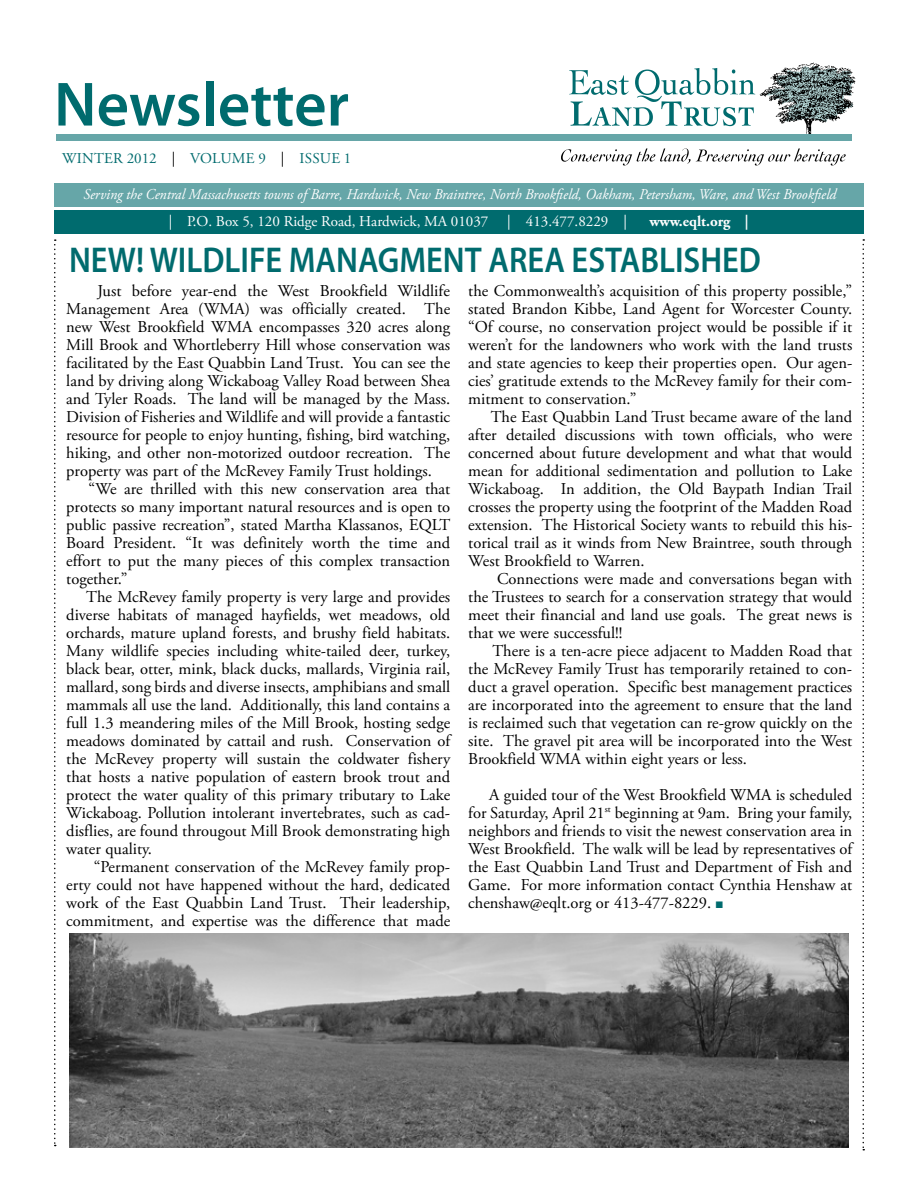
<style>
.page{position:relative;width:918px;height:1188px;background:#fff}
.page>*{position:absolute;margin:0;border:0;box-sizing:border-box;transform-origin:0 0}
.t1{font:600 63px "Myriad Pro";color:#006b6e}
.t2{font:600 36px "Myriad Pro";color:#006b6e;scale:.9 1}
.t3{font:16.5px/18px "Adobe Garamond Pro";color:#000;text-align:justify}
.t4{font:italic 15px "Adobe Garamond Pro";color:#fff;scale:.95 1}
.t5{font:15px "Adobe Garamond Pro";color:#fff}
.t6{font:15px "Adobe Garamond Pro";letter-spacing:.015em;color:#006b6e}
.t7{font:700 15px "Adobe Garamond Pro";color:#fff}
.s1{color:#000}
.s2{color:#006b6e}
</style>
<div class="page">
<div style="left:54px;top:210px;width:810px;height:23px;background:#006b6e"></div>
<img style="left:759px;top:62px;width:97px;height:72px">
<div style="left:57px;top:134px;width:795px;height:6px;background:#66a6a8"></div>
<svg style="left:569px;top:68px;width:186px;height:58px"></svg>
<div style="left:54px;top:184px;width:810px;height:23px;background:#66a6a8"></div>
<svg style="left:54px;top:239px;width:2px;height:907px"></svg>
<svg style="left:862px;top:239px;width:2px;height:911px"></svg>
<svg style="left:561px;top:148px;width:285px;height:18px"></svg>
<img style="left:69px;top:934px;width:780px;height:214px">
<h1 class="t1" style="left:54px;top:64px;width:297px">Newsletter</h1>
<p class="t6" style="left:62px;top:150px;width:291px">WINTER 2012 <span class="s1">|</span> Volume 9 <span class="s1">|</span> Issue 1</p>
<p class="t4" style="left:84px;top:186px;width:794px">Serving the Central Massachusetts towns of Barre, Hardwick, New Braintree, North Brookfield, Oakham, Petersham, Ware, and West Brookfield</p>
<p class="t5" style="left:169px;top:212px;width:321px">| P.O. Box 5, 120 Ridge Road, Hardwick, MA 01037</p>
<p class="t5" style="left:507px;top:212px;width:121px">| 413.477.8229 |</p>
<p class="t7" style="left:649px;top:213px;width:101px">www.eqlt.org |</p>
<h2 class="t2" style="left:69px;top:237px;width:770px">NEW! WILDLIFE MANAGMENT AREA ESTABLISHED</h2>
<p class="t3" style="left:66px;top:282px;width:386px;text-indent:31px">Just before year-end the West Brookfield Wildlife Management Area (WMA) was officially created. The new West Brookfield WMA encompasses 320 acres along Mill Brook and Whortleberry Hill whose conservation was facilitated by the East Quabbin Land Trust. You can see the land by driving along Wickaboag Valley Road between Shea and Tyler Roads. The land will be managed by the Mass.<br>Division of Fisheries and Wildlife and will provide a fantastic resource for people to enjoy hunting, fishing, bird watching, hiking, and other non-motorized outdoor recreation. The property was part of the McRevey Family Trust holdings.</p>
<p class="t3" style="left:66px;top:480px;width:386px;text-indent:22px">“We are thrilled with this new conservation area that protects so many important natural resources and is open to public passive recreation”, stated Martha Klassanos, EQLT Board President. “It was definitely worth the time and effort to put the many pieces of this complex transaction together.”</p>
<p class="t3" style="left:66px;top:588px;width:386px;text-indent:20px">The McRevey family property is very large and provides diverse habitats of managed hayfields, wet meadows, old orchards, mature upland forests, and brushy field habitats.<br>Many wildlife species including white-tailed deer, turkey, black bear, otter, mink, black ducks, mallards, Virginia rail, mallard, song birds and diverse insects, amphibians and small mammals all use the land. Additionally, this land contains a full 1.3 meandering miles of the Mill Brook, hosting sedge meadows dominated by cattail and rush. Conservation of the McRevey property will sustain the coldwater fishery that hosts a native population of eastern brook trout and protect the water quality of this primary tributary to Lake Wickaboag. Pollution intolerant invertebrates, such as cad&shy;disflies, are found througout Mill Brook demonstrating high water quality.</p>
<p class="t3" style="left:66px;top:858px;width:386px;text-indent:28px">“Permanent conservation of the McRevey family prop&shy;erty could not have happened without the hard, dedicated work of the East Quabbin Land Trust. Their leadership, commitment, and expertise was the difference that made</p>
<p class="t3" style="left:468px;top:282px;width:386px">the Commonwealth’s acquisition of this property possible,” stated Brandon Kibbe, Land Agent for Worcester County. “Of course, no conservation project would be possible if it weren’t for the landowners who work with the land trusts and state agencies to keep their properties open. Our agen&shy;cies’ gratitude extends to the McRevey family for their com&shy;mitment to conservation.”</p>
<p class="t3" style="left:468px;top:408px;width:386px;text-indent:22px">The East Quabbin Land Trust became aware of the land after detailed discussions with town officials, who were concerned about future development and what that would mean for additional sedimentation and pollution to Lake Wickaboag. In addition, the Old Baypath Indian Trail crosses the property using the footprint of the Madden Road extension. The Historical Society wants to rebuild this his&shy;torical trail as it winds from New Braintree, south through West Brookfield to Warren.</p>
<p class="t3" style="left:468px;top:570px;width:386px;text-indent:29px">Connections were made and conversations began with the Trustees to search for a conservation strategy that would meet their financial and land use goals. The great news is that we were successful!!</p>
<p class="t3" style="left:468px;top:642px;width:386px;text-indent:24px">There is a ten-acre piece adjacent to Madden Road that the McRevey Family Trust has temporarily retained to con&shy;duct a gravel operation. Specific best management practices are incorporated into the agreement to ensure that the land is reclaimed such that vegetation can re-grow quickly on the site. The gravel pit area will be incorporated into the West Brookfield WMA within eight years or less.</p>
<p class="t3" style="left:468px;top:786px;width:386px;text-indent:21px">A guided tour of the West Brookfield WMA is scheduled for Saturday, April 21<sup>st</sup> beginning at 9am. Bring your family, neighbors and friends to visit the newest conservation area in West Brookfield. The walk will be lead by representatives of the East Quabbin Land Trust and Department of Fish and Game. For more information contact Cynthia Henshaw at chenshaw@eqlt.org or 413-477-8229. <span class="s2">■</span></p>
</div>
